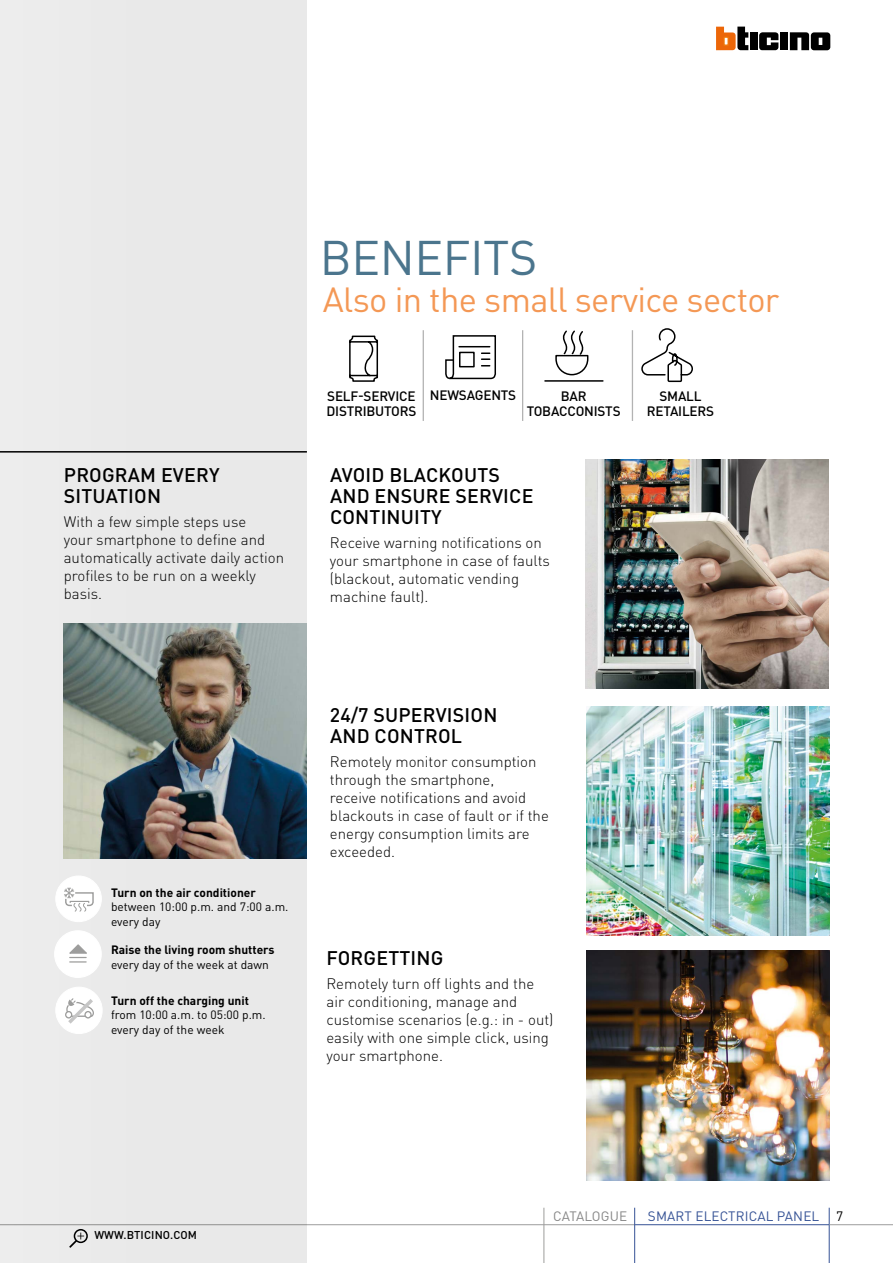
<style>
.page{position:relative;width:893px;height:1263px;background:#fff}
.page>*{position:absolute;margin:0;border:0;box-sizing:border-box;transform-origin:0 0}
.t1{font:48px "DIN Pro";letter-spacing:-.01em;color:#4b758d}
.t2{font:34.5px "DIN Pro";letter-spacing:-.02em;color:#f49855}
.t3{font:500 19.5px/21px "DIN Pro";letter-spacing:.01em;color:#000}
.t4{font:300 15px/18px "DIN Pro";color:#000}
.t5{font:500 13.5px/15px "DIN Pro";letter-spacing:-.015em;color:#000;text-align:center}
.t6{font:13.5px "DIN Pro";letter-spacing:.01em;color:#355295}
.t7{font:13.5px "DIN Pro";letter-spacing:.005em;color:#878787}
.t8{font:13.5px "DIN Pro";color:#000}
.t9{font:12px/14.4px "DIN Pro";color:#000}
.t10{font:700 12px "DIN Pro";color:#000}
.t11{font:500 11.25px "DIN Pro";letter-spacing:.01em;color:#000}
</style>
<div class="page">
<hr style="left:0;top:1224px;width:635px;height:1px;background:#9d9d9c">
<hr style="left:829px;top:1208px;width:1px;height:55px;background:#355295">
<hr style="left:634px;top:1208px;width:1px;height:55px;background:#355295">
<hr style="left:635px;top:1224px;width:194px;height:1px;background:#355295">
<hr style="left:829px;top:1224px;width:64px;height:1px;background:#9d9d9c">
<hr style="left:544px;top:1208px;width:1px;height:55px;background:#9d9d9c">
<div style="left:0;top:0;width:307px;height:1263px;background:#e9e9e9"></div>
<div style="left:750px;top:32px;width:8px;height:18px;background:#000"></div>
<div style="left:780px;top:32px;width:8px;height:18px;background:#000"></div>
<svg style="left:716px;top:27px;width:32px;height:23px"></svg>
<svg style="left:759px;top:32px;width:19px;height:18px"></svg>
<svg style="left:790px;top:32px;width:40px;height:18px"></svg>
<img style="left:586px;top:706px;width:243px;height:229px">
<img style="left:585px;top:459px;width:244px;height:229px">
<img style="left:586px;top:951px;width:244px;height:229px">
<hr style="left:0;top:451px;width:307px;height:2px;background:#000">
<img style="left:64px;top:623px;width:243px;height:236px">
<div style="left:56px;top:987px;width:46px;height:46px;background:#fff;border-radius:50%"></div>
<div style="left:55px;top:987px;width:48px;height:47px;border:1px solid #fff;border-radius:50%"></div>
<svg style="left:65px;top:995px;width:32px;height:32px"></svg>
<div style="left:55px;top:931px;width:46px;height:46px;background:#fff;border-radius:50%"></div>
<div style="left:54px;top:930px;width:48px;height:48px;border:1px solid #fff;border-radius:50%"></div>
<svg style="left:69px;top:944px;width:18px;height:18px"></svg>
<div style="left:56px;top:876px;width:45px;height:46px;background:#fff;border-radius:50%"></div>
<svg style="left:64px;top:887px;width:30px;height:25px"></svg>
<div style="left:55px;top:875px;width:47px;height:47px;border:1px solid #fff;border-radius:50%"></div>
<svg style="left:641px;top:328px;width:52px;height:55px"></svg>
<hr style="left:545px;top:380px;width:58px;height:2px;background:#000">
<svg style="left:555px;top:330px;width:34px;height:46px"></svg>
<svg style="left:349px;top:335px;width:30px;height:47px"></svg>
<svg style="left:445px;top:335px;width:51px;height:45px"></svg>
<div style="left:459px;top:352px;width:16px;height:15px;border:2px solid #000"></div>
<hr style="left:423px;top:330px;width:1px;height:91px;background:#000">
<hr style="left:522px;top:330px;width:1px;height:91px;background:#000">
<hr style="left:632px;top:330px;width:1px;height:91px;background:#000">
<h3 class="t3" style="left:64px;top:464px;width:157px">PROGRAM EVERY<br>SITUATION</h3>
<p class="t4" style="left:64px;top:512px;width:222px">With a few simple steps use<br>your smartphone to define and automatically activate daily action profiles to be run on a weekly basis.</p>
<h1 class="t1" style="left:320px;top:225px;width:219px">BENEFITS</h1>
<h2 class="t2" style="left:323px;top:276px;width:458px">Also in the small service sector</h2>
<p class="t5" style="left:326px;top:388px;width:91px;text-align:left">SELF-SERVICE<br>DISTRIBUTORS</p>
<p class="t5" style="left:430px;top:387px;width:88px">NEWSAGENTS</p>
<p class="t5" style="left:527px;top:388px;width:95px">BAR<br>TOBACCONISTS</p>
<h3 class="t3" style="left:330px;top:464px;width:205px">AVOID BLACKOUTS<br>AND ENSURE SERVICE<br>CONTINUITY</h3>
<p class="t4" style="left:330px;top:533px;width:222px">Receive warning notifications on your smartphone in case of faults (blackout, automatic vending machine fault).</p>
<p class="t5" style="left:647px;top:388px;width:69px">SMALL<br>RETAILERS</p>
<p class="t10" style="left:111px;top:884px;width:146px">Turn on the air conditioner</p>
<p class="t9" style="left:111px;top:899px;width:179px">between 10:00 p.m. and 7:00 a.m. every day</p>
<p class="t10" style="left:111px;top:942px;width:165px">Raise the living room shutters</p>
<p class="t9" style="left:111px;top:957px;width:159px">every day of the week at dawn</p>
<p class="t10" style="left:111px;top:992px;width:139px">Turn off the charging unit</p>
<p class="t9" style="left:111px;top:1007px;width:156px">from 10:00 a.m. to 05:00 p.m. every day of the week</p>
<h3 class="t3" style="left:330px;top:703px;width:169px">24/7 SUPERVISION<br>AND CONTROL</h3>
<p class="t4" style="left:330px;top:751px;width:220px">Remotely monitor consumption through the smartphone,<br>receive notifications and avoid blackouts in case of fault or if the energy consumption limits are exceeded.</p>
<h3 class="t3" style="left:327px;top:946px;width:118px">FORGETTING</h3>
<p class="t4" style="left:326px;top:974px;width:229px">Remotely turn off lights and the air conditioning, manage and customise scenarios (e.g.: in - out) easily with one simple click, using your smartphone.</p>
<p class="t11" style="left:94px;top:1227px;width:104px">WWW.BTICINO.COM</p>
<p class="t7" style="left:553px;top:1207px;width:75px">CATALOGUE</p>
<p class="t6" style="left:648px;top:1207px;width:173px">SMART ELECTRICAL PANEL</p>
<p class="t8" style="left:836px;top:1207px;width:9px">7</p>
</div>
